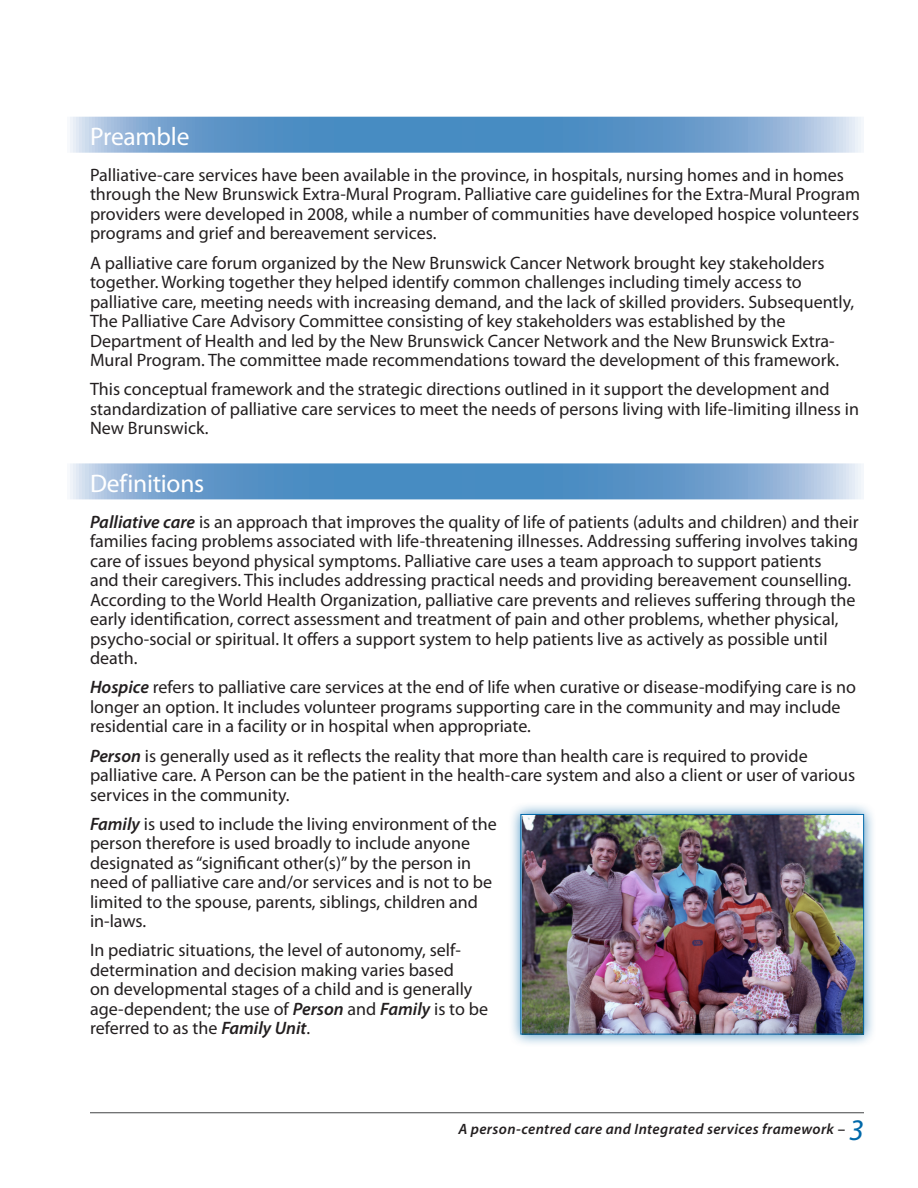
<style>
.page{position:relative;width:918px;height:1188px;background:#fff}
.page>*{position:absolute;margin:0;border:0;box-sizing:border-box;transform-origin:0 0}
.Heading_1{font:25.5px "Myriad Pro";letter-spacing:-.01em;color:#fff}
.text_1_column{font:18px/19.5px "Myriad Pro";color:#231f20}
.text_1_column_before{font:18px/19.5px "Myriad Pro";color:#231f20}
.t1{font:italic 600 15px "Myriad Pro";letter-spacing:.025em;color:#231f20}
.s1{font-weight:600;font-style:italic}
.s2{font-style:normal}
.s3{font-weight:400;font-size:30px;color:#0068a9}
</style>
<div class="page">
<hr style="left:90px;top:1112px;width:774px;height:1px;background:#57585a">
<svg style="left:70px;top:117px;width:794px;height:36px;background:#6c9fcc"></svg>
<svg style="left:70px;top:463px;width:794px;height:36px;background:#6c9fcd"></svg>
<div style="left:508px;top:802px;width:369px;height:245px;background:#0068a9;opacity:.75"></div>
<img style="left:522px;top:816px;width:340px;height:217px">
<div style="left:520px;top:814px;width:344px;height:221px;border:1px solid #0068a9"></div>
<h1 class="Heading_1" style="left:90px;top:123px;width:101px">Preamble</h1>
<p class="text_1_column" style="left:90px;top:165px;width:772px">Palliative-care services have been available in the province, in hospitals, nursing homes and in homes through the New Brunswick Extra-Mural Program. Palliative care guidelines for the Extra-Mural Program providers were developed in 2008, while a number of communities have developed hospice volunteers programs and grief and bereavement services.</p>
<p class="text_1_column" style="left:90px;top:253px;width:766px">A palliative care forum organized by the New Brunswick Cancer Network brought key stakeholders together. Working together they helped identify common challenges including timely access to palliative care, meeting needs with increasing demand, and the lack of skilled providers. Subsequently, The Palliative Care Advisory Committee consisting of key stakeholders was established by the Department of Health and led by the New Brunswick Cancer Network and the New Brunswick Extra-Mural Program. The committee made recommendations toward the development of this framework.</p>
<p class="text_1_column_before" style="left:90px;top:380px;width:771px">This conceptual framework and the strategic directions outlined in it support the development and standardization of palliative care services to meet the needs of persons living with life-limiting illness in<br>New Brunswick.</p>
<h1 class="Heading_1" style="left:90px;top:469px;width:116px">Definitions</h1>
<p class="text_1_column" style="left:90px;top:512px;width:770px"><span class="s1">Palliative care</span> is an approach that improves the quality of life of patients (adults and children) and their families facing problems associated with life-threatening illnesses. Addressing suffering involves taking care of issues beyond physical symptoms. Palliative care uses a team approach to support patients<br>and their caregivers. This includes addressing practical needs and providing bereavement counselling.<br>According to the World Health Organization, palliative care prevents and relieves suffering through the early identification, correct assessment and treatment of pain and other problems, whether physical, psycho-social or spiritual. It offers a support system to help patients live as actively as possible until death.</p>
<p class="text_1_column" style="left:90px;top:678px;width:767px"><span class="s1">Hospice</span> refers to palliative care services at the end of life when curative or disease-modifying care is no longer an option. It includes volunteer programs supporting care in the community and may include residential care in a facility or in hospital when appropriate.</p>
<p class="text_1_column" style="left:90px;top:746px;width:767px"><span class="s1">Person</span> is generally used as it reflects the reality that more than health care is required to provide palliative care. A Person can be the patient in the health-care system and also a client or user of various services in the community.</p>
<p class="text_1_column" style="left:90px;top:814px;width:408px"><span class="s1">Family</span> is used to include the living environment of the person therefore is used broadly to include anyone designated as “significant other(s)” by the person in need of palliative care and/or services and is not to be limited to the spouse, parents, siblings, children and in-laws.</p>
<p class="text_1_column" style="left:90px;top:941px;width:400px">In pediatric situations, the level of autonomy, self&shy;determination and decision making varies based<br>on developmental stages of a child and is generally age-dependent; the use of <span class="s1">Person</span> and <span class="s1">Family</span> is to be referred to as the <span class="s1">Family Unit</span>.</p>
<p class="t1" style="left:458px;top:1121px;width:407px">A person-centred care and Integrated services framework <span class="s2">–</span> <span class="s3">3</span></p>
</div>
